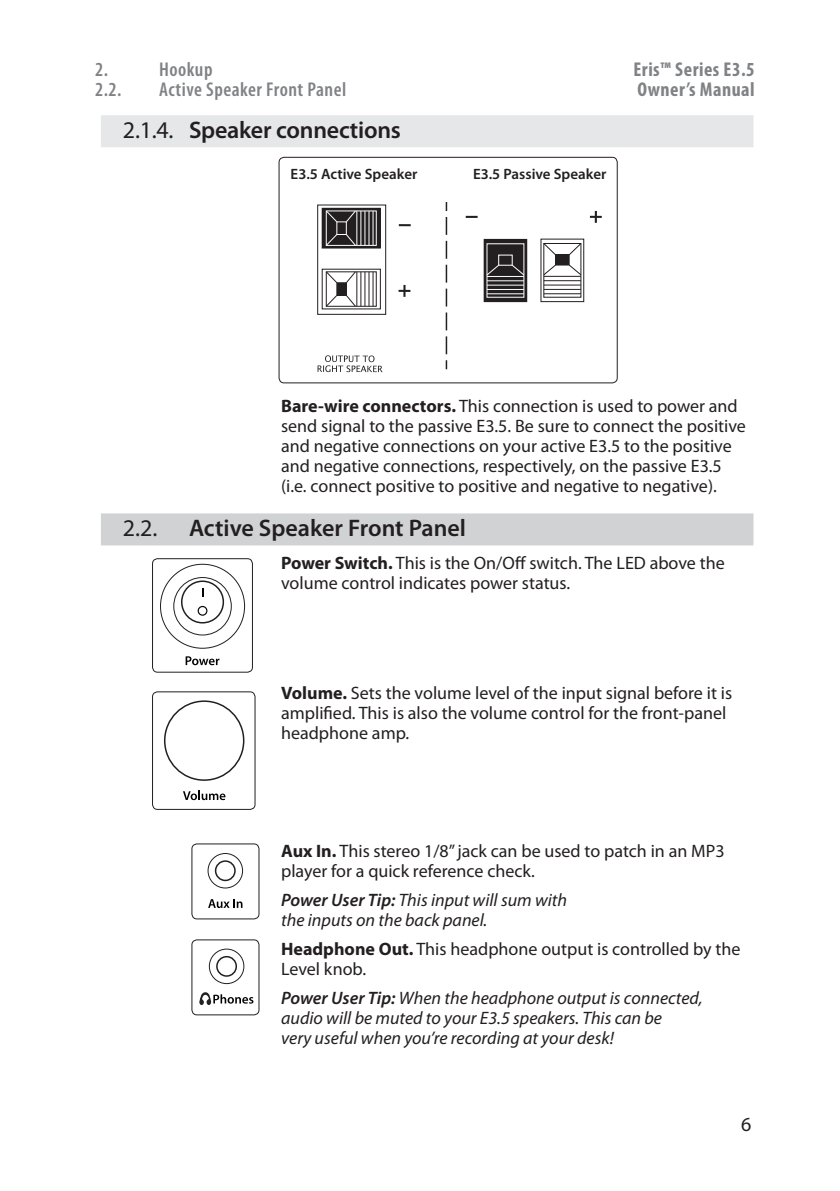
<style>
.page{position:relative;width:840px;height:1191px;background:#fff}
.page>*{position:absolute;margin:0;border:0;box-sizing:border-box;transform-origin:0 0}
._0_N_M_Subsection_He{font:600 24px "Myriad Pro";letter-spacing:-.01em;color:#231f20}
._0_N_Section_Head{font:600 24px "Myriad Pro";color:#231f20}
._0_N_Section_Head-2{font:24px "Myriad Pro";color:#231f20}
.t1{font:600 condensed 20px "Myriad Pro";letter-spacing:.025em;color:#808285}
.t2{font:700 condensed 20px/20px "Myriad Pro";letter-spacing:.025em;color:#808285}
.t3{font:20px "Myriad Pro";color:#231f20}
.Body{font:18px/20px "Myriad Pro";color:#231f20}
.PowerTip_Note_Italic{font:italic 18px/20px "Myriad Pro";color:#231f20}
.t4{font:600 15px "Myriad Pro";color:#231f20}
.s1{font-weight:400}
.s2{font-weight:700}
.s3{font-weight:600}
</style>
<div class="page">
<div style="left:101px;top:115px;width:652px;height:32px;background:#e6e7e9"></div>
<div style="left:101px;top:513px;width:652px;height:32px;background:#d1d2d4"></div>
<svg style="left:280px;top:157px;width:337px;height:226px"></svg>
<svg style="left:445px;top:202px;width:2px;height:9px"></svg>
<svg style="left:445px;top:217px;width:2px;height:152px"></svg>
<svg style="left:398px;top:285px;width:12px;height:12px"></svg>
<svg style="left:398px;top:224px;width:12px;height:2px"></svg>
<svg style="left:589px;top:211px;width:12px;height:12px"></svg>
<svg style="left:465px;top:216px;width:12px;height:2px"></svg>
<svg style="left:317px;top:355px;width:65px;height:17px"></svg>
<svg style="left:323px;top:271px;width:55px;height:36px"></svg>
<svg style="left:328px;top:273px;width:46px;height:32px"></svg>
<div style="left:326px;top:271px;width:50px;height:36px;border:1px solid #231f20"></div>
<div style="left:336px;top:283px;width:10px;height:12px;background:#231f20"></div>
<div style="left:336px;top:282px;width:10px;height:14px;border:1px solid #231f20"></div>
<svg style="left:325px;top:294px;width:13px;height:13px"></svg>
<svg style="left:325px;top:271px;width:13px;height:13px"></svg>
<svg style="left:345px;top:271px;width:11px;height:13px"></svg>
<svg style="left:345px;top:294px;width:11px;height:13px"></svg>
<hr style="left:356px;top:272px;width:1px;height:34px;background:#231f20">
<hr style="left:360px;top:272px;width:1px;height:34px;background:#231f20">
<hr style="left:364px;top:272px;width:1px;height:34px;background:#231f20">
<hr style="left:368px;top:272px;width:1px;height:34px;background:#231f20">
<hr style="left:372px;top:272px;width:1px;height:34px;background:#231f20">
<div style="left:317px;top:205px;width:69px;height:110px;border:1px solid #231f20"></div>
<svg style="left:323px;top:210px;width:55px;height:36px"></svg>
<div style="left:321px;top:208px;width:59px;height:40px;border:1px solid #231f20"></div>
<div style="left:326px;top:211px;width:50px;height:35px;border:1px solid #fff"></div>
<div style="left:336px;top:222px;width:10px;height:12px;background:#231f20"></div>
<svg style="left:325px;top:234px;width:12px;height:12px"></svg>
<svg style="left:325px;top:210px;width:12px;height:13px"></svg>
<svg style="left:345px;top:210px;width:11px;height:13px"></svg>
<svg style="left:345px;top:234px;width:11px;height:12px"></svg>
<hr style="left:356px;top:211px;width:1px;height:34px;background:#fff">
<hr style="left:360px;top:211px;width:1px;height:34px;background:#fff">
<hr style="left:364px;top:211px;width:1px;height:34px;background:#fff">
<hr style="left:368px;top:211px;width:1px;height:34px;background:#fff">
<hr style="left:372px;top:211px;width:1px;height:34px;background:#fff">
<svg style="left:542px;top:241px;width:39px;height:59px"></svg>
<svg style="left:545px;top:245px;width:34px;height:50px"></svg>
<div style="left:555px;top:255px;width:14px;height:10px;background:#231f20"></div>
<div style="left:555px;top:254px;width:14px;height:11px;border:1px solid #231f20"></div>
<svg style="left:542px;top:243px;width:14px;height:13px"></svg>
<svg style="left:568px;top:243px;width:13px;height:13px"></svg>
<svg style="left:568px;top:264px;width:13px;height:12px"></svg>
<svg style="left:542px;top:264px;width:14px;height:12px"></svg>
<hr style="left:543px;top:276px;width:37px;height:1px;background:#231f20">
<hr style="left:543px;top:280px;width:37px;height:1px;background:#231f20">
<hr style="left:543px;top:285px;width:37px;height:1px;background:#231f20">
<hr style="left:543px;top:289px;width:37px;height:1px;background:#231f20">
<hr style="left:543px;top:293px;width:37px;height:1px;background:#231f20">
<svg style="left:484px;top:239px;width:42px;height:63px;background:#3d393a"></svg>
<div style="left:483px;top:239px;width:43px;height:63px;border:1px solid #231f20"></div>
<svg style="left:511px;top:264px;width:13px;height:12px"></svg>
<svg style="left:486px;top:264px;width:13px;height:12px"></svg>
<hr style="left:486px;top:276px;width:37px;height:1px;background:#fff">
<hr style="left:486px;top:280px;width:37px;height:1px;background:#fff">
<hr style="left:486px;top:285px;width:37px;height:1px;background:#fff">
<hr style="left:486px;top:289px;width:37px;height:1px;background:#fff">
<hr style="left:486px;top:293px;width:37px;height:1px;background:#fff">
<div style="left:278px;top:157px;width:339px;height:226px;border:1px solid #231f20;border-radius:5px"></div>
<svg style="left:152px;top:558px;width:100px;height:114px"></svg>
<div style="left:152px;top:558px;width:101px;height:114px;border:1px solid #231f20;border-radius:5px"></div>
<svg style="left:154px;top:693px;width:101px;height:115px"></svg>
<div style="left:152px;top:691px;width:103px;height:119px;border:1px solid #231f20;border-radius:5px"></div>
<svg style="left:193px;top:845px;width:66px;height:74px"></svg>
<div style="left:191px;top:843px;width:68px;height:76px;border:1px solid #231f20;border-radius:5px"></div>
<svg style="left:193px;top:941px;width:66px;height:73px"></svg>
<div style="left:191px;top:939px;width:68px;height:76px;border:1px solid #231f20;border-radius:5px"></div>
<p class="t1" style="left:95px;top:58px;width:14px">2.</p>
<p class="t1" style="left:159px;top:58px;width:55px">Hookup</p>
<p class="t1" style="left:95px;top:78px;width:28px">2.2.</p>
<p class="t1" style="left:159px;top:78px;width:189px">Active Speaker Front Panel</p>
<p class="_0_N_M_Subsection_He" style="left:123px;top:117px;width:279px"><span class="s1">2.1.4.</span> Speaker connections</p>
<p class="t4" style="left:290px;top:165px;width:128px">E3.5 Active Speaker</p>
<p class="t4" style="left:472px;top:165px;width:135px">E3.5 Passive Speaker</p>
<p class="t2" style="left:633px;top:59px;width:123px">Eris™ Series E3.5<br>Owner’s Manual</p>
<p class="Body" style="left:281px;top:397px;width:466px"><span class="s2">Bare-wire connectors.</span> This connection is used to power and send signal to the passive E3.5. Be sure to connect the positive and negative connections on your active E3.5 to the positive and negative connections, respectively, on the passive E3.5 (i.e. connect positive to positive and negative to negative).</p>
<p class="_0_N_Section_Head-2" style="left:123px;top:515px;width:36px">2.2.</p>
<p class="_0_N_Section_Head" style="left:189px;top:515px;width:278px">Active Speaker Front Panel</p>
<p class="Body" style="left:281px;top:554px;width:445px"><span class="s2">Power Switch.</span> This is the On/Off switch. The LED above the volume control indicates power status.</p>
<p class="Body" style="left:281px;top:683px;width:452px"><span class="s2">Volume.</span> Sets the volume level of the input signal before it is amplified. This is also the volume control for the front-panel headphone amp.</p>
<p class="Body" style="left:281px;top:841px;width:445px"><span class="s2">Aux In.</span> This stereo 1/8” jack can be used to patch in an MP3 player for a quick reference check.</p>
<p class="PowerTip_Note_Italic" style="left:281px;top:890px;width:287px"><span class="s3">Power User Tip:</span> This input will sum with the inputs on the back panel.</p>
<p class="Body" style="left:281px;top:939px;width:460px"><span class="s2">Headphone Out.</span> This headphone output is controlled by the<br>Level knob.</p>
<p class="PowerTip_Note_Italic" style="left:281px;top:988px;width:423px"><span class="s3">Power User Tip:</span> When the headphone output is connected, audio will be muted to your E3.5 speakers. This can be<br>very useful when you’re recording at your desk!</p>
<p class="t3" style="left:740px;top:1113px;width:12px">6</p>
</div>
